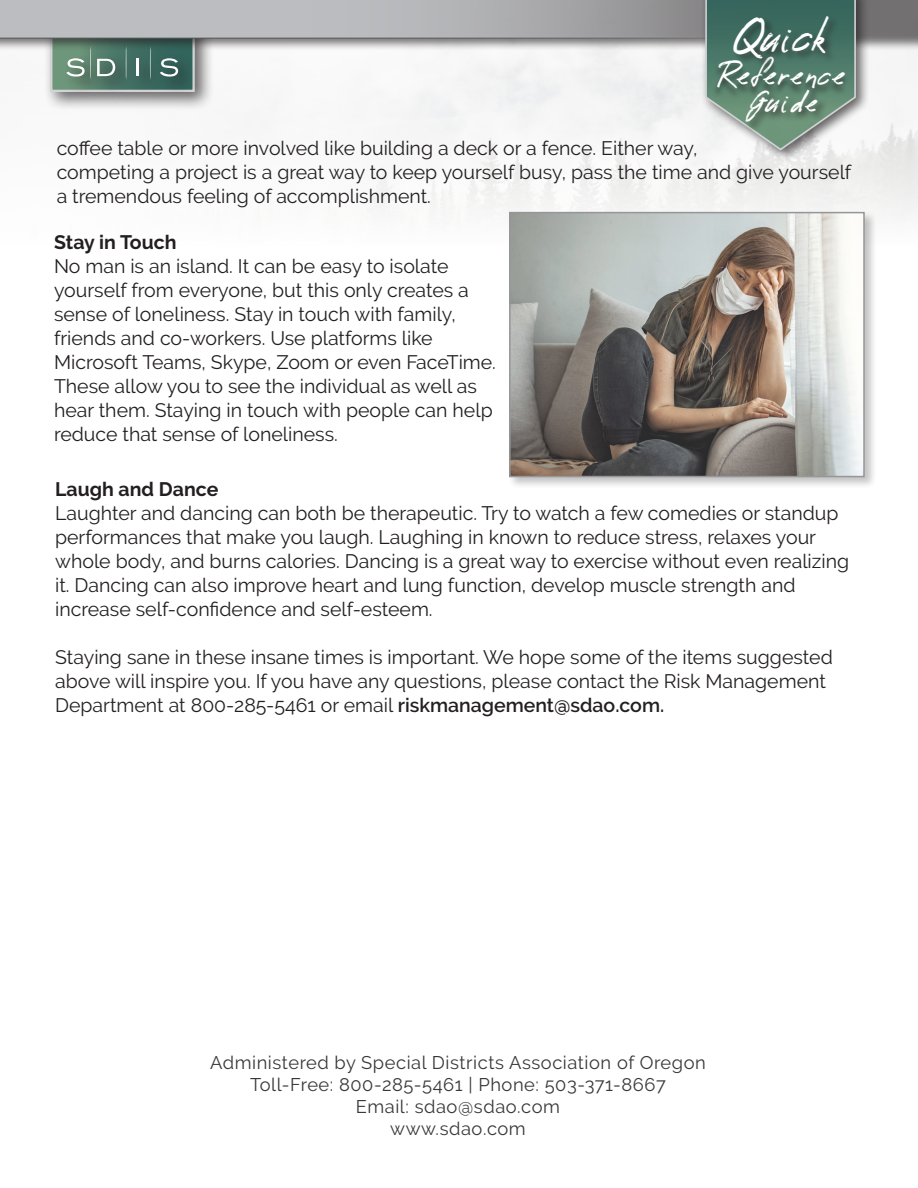
<style>
.page{position:relative;width:918px;height:1188px;background:#fff}
.page>*{position:absolute;margin:0;border:0;box-sizing:border-box;transform-origin:0 0}
.t1{font:42.75px "Reey";color:#fff}
.t2{font:30.6px "Reey";color:#fff}
.t3{font:28.35px "Reey";letter-spacing:.06em;color:#fff}
.t4{font:19.5px/24px "Raleway";color:#231f20}
.t5{font:18.3px/21.9px "Raleway";letter-spacing:.03em;color:#383839;text-align:center}
.s1{font-size:31.8px}
.s2{font-size:24.9px}
.s3{font-size:23.85px}
.s4{font-size:27.3px}
.s5{font-size:26.1px}
.s6{font-weight:700}
.s7{font-weight:600}
</style>
<div class="page">
<div style="left:700px;top:0;width:170px;height:164px;background:#231f20;opacity:.71"></div>
<svg style="left:0;top:0;width:918px;height:152px"></svg>
<div style="left:745px;top:89px;width:83px;height:44px;background:#231f20;opacity:.61"></div>
<div style="left:507px;top:210px;width:370px;height:280px;background:#231f20;opacity:.3"></div>
<img style="left:512px;top:215px;width:350px;height:259px">
<div style="left:509px;top:212px;width:356px;height:265px;border:2px solid #8a8c8f"></div>
<p class="t1" style="left:733px;top:13px;width:94px">Quic<span class="s1">k</span></p>
<p class="t2" style="left:749px;top:84px;width:70px"><span class="s2">G</span>ui<span class="s3">d</span><span class="s4">e</span></p>
<p class="t3" style="left:718px;top:60px;width:128px">Re<span class="s5">f</span>erence</p>
<p class="t4" style="left:57px;top:136px;width:796px">coffee table or more involved like building a deck or a fence. Either way,<br>competing a project is a great way to keep yourself busy, pass the time and give yourself a tremendous feeling of accomplishment.</p>
<p class="t4" style="left:54px;top:230px;width:444px"><span class="s6">Stay in Touch<br></span>No man is an island. It can be easy to isolate yourself from everyone, but this only creates a sense of loneliness. Stay in touch with family, friends and co-workers. Use platforms like Microsoft Teams, Skype, Zoom or even FaceTime.<br>These allow you to see the individual as well as hear them. Staying in touch with people can help reduce that sense of loneliness.</p>
<p class="t4" style="left:55px;top:477px;width:795px"><span class="s6">Laugh and Dance<br></span>Laughter and dancing can both be therapeutic. Try to watch a few comedies or standup performances that make you laugh. Laughing in known to reduce stress, relaxes your whole body, and burns calories. Dancing is a great way to exercise without even realizing it. Dancing can also improve heart and lung function, develop muscle strength and increase self-confidence and self-esteem.</p>
<p class="t4" style="left:55px;top:645px;width:779px">Staying sane in these insane times is important. We hope some of the items suggested above will inspire you. If you have any questions, please contact the Risk Management<br>Department at 800-285-5461 or email <span class="s7">riskmanagement@sdao.com.</span></p>
<p class="t5" style="left:210px;top:1051px;width:497px">Administered by Special Districts Association of Oregon Toll-Free: 800-285-5461 | Phone: 503-371-8667<br>Email: sdao@sdao.com<br>www.sdao.com</p>
</div>
